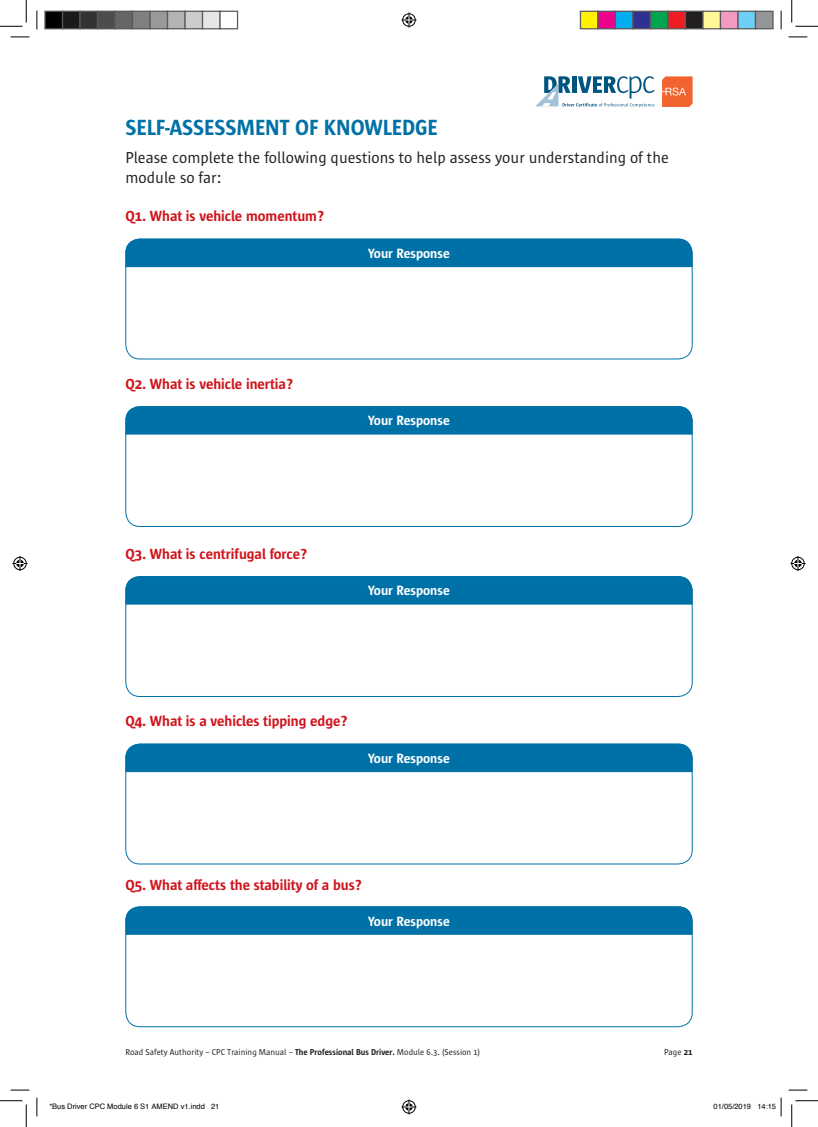
<style>
.page{position:relative;width:818px;height:1127px;background:#fff}
.page>*{position:absolute;margin:0;border:0;box-sizing:border-box;transform-origin:0 0}
.t1{font:600 22.5px "Sun Sans";color:#0071a7}
.t2{font:16.25px/20px "Sun Sans";color:#231f20}
.t3{font:600 15px "Sun Sans";color:#cf151d}
.t4{font:600 13.75px "Sun Sans";color:#fff}
.t5{font:8.75px "Sun Sans";color:#231f20}
.t6{font:7.5px "Helvetica";color:#000}
.s1{font-weight:600}
</style>
<div class="page">
<svg style="left:535px;top:76px;width:119px;height:31px"></svg>
<svg style="left:662px;top:76px;width:30px;height:31px"></svg>
<div style="left:125px;top:239px;width:567px;height:120px;border:1px solid #0071a7;border-radius:14px"></div>
<div style="left:125px;top:406px;width:567px;height:120px;border:1px solid #0071a7;border-radius:14px"></div>
<div style="left:125px;top:576px;width:567px;height:120px;border:1px solid #0071a7;border-radius:14px"></div>
<div style="left:125px;top:743px;width:567px;height:121px;border:1px solid #0071a7;border-radius:14px"></div>
<div style="left:125px;top:906px;width:567px;height:120px;border:1px solid #0071a7;border-radius:14px"></div>
<div style="left:125px;top:239px;width:567px;height:28px;background:#0071a7"></div>
<div style="left:125px;top:406px;width:567px;height:28px;background:#0071a7"></div>
<div style="left:125px;top:576px;width:567px;height:28px;background:#0071a7"></div>
<div style="left:125px;top:743px;width:567px;height:29px;background:#0071a7"></div>
<div style="left:125px;top:906px;width:567px;height:28px;background:#0071a7"></div>
<svg style="left:11px;top:36px;width:18px;height:2px"></svg>
<svg style="left:788px;top:36px;width:19px;height:2px"></svg>
<svg style="left:11px;top:1089px;width:18px;height:1px"></svg>
<svg style="left:788px;top:1089px;width:19px;height:1px"></svg>
<svg style="left:36px;top:11px;width:2px;height:18px"></svg>
<svg style="left:36px;top:1097px;width:2px;height:18px"></svg>
<svg style="left:780px;top:11px;width:2px;height:18px"></svg>
<svg style="left:0;top:0;width:27px;height:27px"></svg>
<svg style="left:0;top:1100px;width:27px;height:26px"></svg>
<svg style="left:791px;top:0;width:27px;height:27px"></svg>
<svg style="left:791px;top:1100px;width:27px;height:26px"></svg>
<svg style="left:401px;top:13px;width:15px;height:15px"></svg>
<svg style="left:401px;top:1099px;width:15px;height:15px"></svg>
<svg style="left:13px;top:556px;width:15px;height:15px"></svg>
<svg style="left:790px;top:556px;width:15px;height:15px"></svg>
<div style="left:45px;top:11px;width:18px;height:18px;background:#000"></div>
<div style="left:44px;top:11px;width:19px;height:18px;border:1px solid #595959"></div>
<div style="left:63px;top:11px;width:17px;height:18px;background:#1a1a1a"></div>
<div style="left:62px;top:11px;width:19px;height:18px;border:1px solid #595959"></div>
<div style="left:80px;top:11px;width:18px;height:18px;background:#333"></div>
<div style="left:79px;top:11px;width:19px;height:18px;border:1px solid #595959"></div>
<div style="left:98px;top:11px;width:17px;height:18px;background:#4d4d4d"></div>
<div style="left:97px;top:11px;width:19px;height:18px;border:1px solid #595959"></div>
<div style="left:115px;top:11px;width:18px;height:18px;background:#666"></div>
<div style="left:114px;top:11px;width:19px;height:18px;border:1px solid #595959"></div>
<div style="left:133px;top:11px;width:17px;height:18px;background:#808080"></div>
<div style="left:132px;top:11px;width:19px;height:18px;border:1px solid #595959"></div>
<div style="left:150px;top:11px;width:18px;height:18px;background:#999"></div>
<div style="left:149px;top:11px;width:19px;height:18px;border:1px solid #595959"></div>
<div style="left:168px;top:11px;width:17px;height:18px;background:#b3b3b3"></div>
<div style="left:167px;top:11px;width:19px;height:18px;border:1px solid #595959"></div>
<div style="left:185px;top:11px;width:18px;height:18px;background:#ccc"></div>
<div style="left:184px;top:11px;width:19px;height:18px;border:1px solid #595959"></div>
<div style="left:203px;top:11px;width:17px;height:18px;background:#e6e6e6"></div>
<div style="left:202px;top:11px;width:19px;height:18px;border:1px solid #595959"></div>
<div style="left:219px;top:11px;width:19px;height:18px;border:1px solid #595959"></div>
<div style="left:580px;top:11px;width:18px;height:18px;background:#fff101"></div>
<div style="left:580px;top:11px;width:18px;height:18px;border:1px solid #595959"></div>
<div style="left:598px;top:11px;width:17px;height:18px;background:#ed028c"></div>
<div style="left:597px;top:11px;width:19px;height:18px;border:1px solid #595959"></div>
<div style="left:615px;top:11px;width:18px;height:18px;background:#00aeef"></div>
<div style="left:615px;top:11px;width:18px;height:18px;border:1px solid #595959"></div>
<div style="left:633px;top:11px;width:17px;height:18px;background:#2e3092"></div>
<div style="left:632px;top:11px;width:19px;height:18px;border:1px solid #595959"></div>
<div style="left:650px;top:11px;width:18px;height:18px;background:#00a54f"></div>
<div style="left:650px;top:11px;width:18px;height:18px;border:1px solid #595959"></div>
<div style="left:668px;top:11px;width:17px;height:18px;background:#ee1d23"></div>
<div style="left:667px;top:11px;width:19px;height:18px;border:1px solid #595959"></div>
<div style="left:685px;top:11px;width:18px;height:18px;background:#231f20"></div>
<div style="left:685px;top:11px;width:18px;height:18px;border:1px solid #595959"></div>
<div style="left:703px;top:11px;width:17px;height:18px;background:#fff79a"></div>
<div style="left:702px;top:11px;width:19px;height:18px;border:1px solid #595959"></div>
<div style="left:720px;top:11px;width:18px;height:18px;background:#f499c2"></div>
<div style="left:720px;top:11px;width:18px;height:18px;border:1px solid #595959"></div>
<div style="left:738px;top:11px;width:17px;height:18px;background:#6bcff6"></div>
<div style="left:737px;top:11px;width:19px;height:18px;border:1px solid #595959"></div>
<div style="left:755px;top:11px;width:18px;height:18px;background:#939598"></div>
<div style="left:755px;top:11px;width:18px;height:18px;border:1px solid #595959"></div>
<svg style="left:780px;top:1097px;width:2px;height:18px"></svg>
<h1 class="t1" style="left:125px;top:116px;width:314px">SELF-ASSESSMENT OF KNOWLEDGE</h1>
<p class="t2" style="left:125px;top:147px;width:545px">Please complete the following questions to help assess your understanding of the module so far:</p>
<p class="t3" style="left:125px;top:208px;width:200px">Q1. What is vehicle momentum?</p>
<p class="t3" style="left:125px;top:376px;width:169px">Q2. What is vehicle inertia?</p>
<p class="t4" style="left:368px;top:246px;width:83px">Your Response</p>
<p class="t4" style="left:368px;top:413px;width:83px">Your Response</p>
<p class="t3" style="left:125px;top:546px;width:183px">Q3. What is centrifugal force?</p>
<p class="t4" style="left:368px;top:583px;width:83px">Your Response</p>
<p class="t3" style="left:125px;top:713px;width:223px">Q4. What is a vehicles tipping edge?</p>
<p class="t4" style="left:368px;top:750px;width:83px">Your Response</p>
<p class="t3" style="left:125px;top:877px;width:238px">Q5. What affects the stability of a bus?</p>
<p class="t4" style="left:368px;top:913px;width:83px">Your Response</p>
<p class="t5" style="left:125px;top:1046px;width:356px">Road Safety Authority – CPC Training Manual – <span class="s1">The Professional Bus Driver.</span> Module 6.3. (Session 1)</p>
<p class="t5" style="left:664px;top:1046px;width:30px">Page <span class="s1">21</span></p>
<p class="t6" style="left:49px;top:1100px;width:172px">*Bus Driver CPC Module 6 S1 AMEND v1.indd 21</p>
<p class="t6" style="left:713px;top:1100px;width:64px">01/05/2019 14:15</p>
</div>
